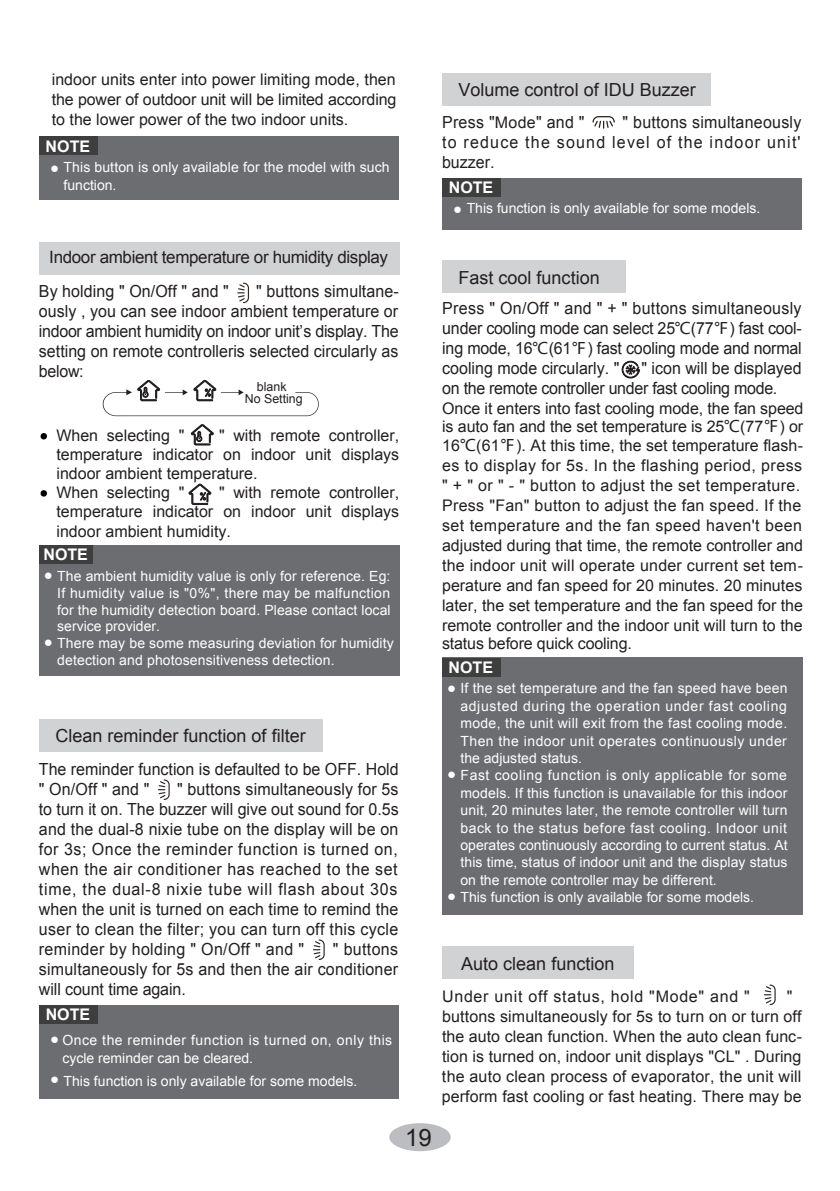
<style>
.page{position:relative;width:840px;height:1191px;background:#fff}
.page>*{position:absolute;margin:0;border:0;box-sizing:border-box;transform-origin:0 0}
.t1{font:24px "Arial";color:#231f20}
.t2{font:18px "Arial";color:#231f20}
.t3{font:17px "Arial";letter-spacing:-.02em;color:#231f20}
.t4{font:16.6px/20px "Arial";color:#231f20;text-align:justify;scale:.96 1}
.t5{font:16.6px/20px "Arial";letter-spacing:-.02em;color:#231f20;scale:.96 1}
.t6{font:16px/20px "Arial";color:#231f20}
.t7{font:16px "Arial";letter-spacing:.045em;color:#231f20}
.t8{font:700 16px "Arial";color:#fff}
.t9{font:14px/17.4px "Arial";letter-spacing:.005em;color:#fff;text-align:justify}
.t10{font:14px "Arial";letter-spacing:.035em;color:#fff}
.t11{font:14px "Arial";letter-spacing:.04em;color:#fff}
.t12{font:12.4px/12px "Arial";color:#231f20;text-align:center}
.s1{font-size:15px}
.s2{font-size:16px}
.s3{font-family:"Microsoft Ya Hei";font-size:16px}
.s4{font-family:"Microsoft Ya Hei"}
</style>
<div class="page">
<div style="left:389px;top:1123px;width:61px;height:28px;background:#bcbdc0;border-radius:50%"></div>
<div style="left:39px;top:137px;width:360px;height:63px;background:#6c6d70"></div>
<div style="left:39px;top:137px;width:59px;height:18px;background:#3e3e3f"></div>
<div style="left:39px;top:1005px;width:360px;height:93px;background:#6c6d70"></div>
<div style="left:39px;top:1005px;width:59px;height:18px;background:#3e3e3f"></div>
<div style="left:39px;top:719px;width:283px;height:32px;background:#d1d2d4"></div>
<div style="left:39px;top:242px;width:360px;height:32px;background:#d1d2d4"></div>
<svg style="left:158px;top:779px;width:12px;height:21px"></svg>
<svg style="left:313px;top:939px;width:11px;height:21px"></svg>
<svg style="left:237px;top:282px;width:12px;height:21px"></svg>
<svg style="left:764px;top:984px;width:11px;height:21px"></svg>
<svg style="left:41px;top:433px;width:6px;height:6px"></svg>
<svg style="left:41px;top:490px;width:6px;height:6px"></svg>
<svg style="left:190px;top:424px;width:24px;height:22px"></svg>
<svg style="left:103px;top:379px;width:215px;height:37px"></svg>
<svg style="left:188px;top:483px;width:23px;height:22px"></svg>
<div style="left:39px;top:545px;width:360px;height:130px;background:#6c6d70"></div>
<div style="left:39px;top:545px;width:54px;height:18px;background:#3e3e3f"></div>
<div style="left:442px;top:178px;width:359px;height:51px;background:#6c6d70"></div>
<div style="left:442px;top:178px;width:59px;height:18px;background:#3e3e3f"></div>
<div style="left:442px;top:73px;width:268px;height:32px;background:#d1d2d4"></div>
<div style="left:442px;top:261px;width:183px;height:32px;background:#d1d2d4"></div>
<svg style="left:592px;top:116px;width:22px;height:13px"></svg>
<div style="left:442px;top:658px;width:359px;height:257px;background:#6c6d70"></div>
<div style="left:442px;top:658px;width:58px;height:18px;background:#3e3e3f"></div>
<svg style="left:621px;top:361px;width:18px;height:17px"></svg>
<div style="left:442px;top:946px;width:191px;height:32px;background:#d1d2d4"></div>
<p class="t6" style="left:52px;top:69px;width:346px;text-align:justify">indoor units enter into power limiting mode, then the power of outdoor unit will be limited according to the lower power of the two indoor units.</p>
<p class="t8" style="left:46px;top:136px;width:46px">NOTE</p>
<p class="t9" style="left:64px;top:177px;width:54px">function.</p>
<p class="t9" style="left:50px;top:158px;width:341px"><span class="s1">●</span> This button is only available for the model with such</p>
<p class="t2" style="left:458px;top:78px;width:239px">Volume control of IDU Buzzer</p>
<p class="t4" style="left:442px;top:113px;width:375px;text-indent:180px">" buttons simultaneously to reduce the sound level of the indoor unit' buzzer.</p>
<p class="t4" style="left:442px;top:113px;width:150px">Press "<span class="s2">Mode</span>" and "</p>
<p class="t8" style="left:448px;top:177px;width:46px">NOTE</p>
<p class="t9" style="left:453px;top:200px;width:308px"><span class="s1">●</span> This function is only available for some models.</p>
<p class="t3" style="left:49px;top:246px;width:340px">Indoor ambient temperature or humidity display</p>
<p class="t4" style="left:39px;top:281px;width:199px">By holding " On/Off " and "</p>
<p class="t4" style="left:39px;top:281px;width:376px;text-indent:217px">" buttons simultane&shy;ously , you can see indoor ambient temperature or indoor ambient humidity on indoor unit’s display. The setting on remote controlleris selected circularly as below:</p>
<p class="t12" style="left:245px;top:381px;width:59px">blank<br>No Setting</p>
<p class="t6" style="left:56px;top:425px;width:129px">When selecting "</p>
<p class="t6" style="left:56px;top:425px;width:344px;line-height:19.2px;text-indent:162px">" with remote controller, temperature indicator on indoor unit displays indoor ambient temperature.<br>When selecting "</p>
<p class="t6" style="left:56px;top:483px;width:344px;line-height:19.2px;text-align:justify;text-indent:162px">" with remote controller, temperature indicator on indoor unit displays indoor ambient humidity.</p>
<p class="t8" style="left:43px;top:544px;width:46px">NOTE</p>
<p class="t9" style="left:57px;top:584px;width:335px;line-height:16.8px">If humidity value is "0%", there may be malfunction for the humidity detection board. Please contact local service provider.</p>
<p class="t9" style="left:57px;top:651px;width:279px">detection and photosensitiveness detection.</p>
<p class="t9" style="left:44px;top:567px;width:348px"><span class="s1">●</span> The ambient humidity value is only for reference. Eg:</p>
<p class="t9" style="left:44px;top:635px;width:351px"><span class="s1">●</span> There may be some measuring deviation for humidity</p>
<p class="t2" style="left:55px;top:724px;width:252px">Clean reminder function of filter</p>
<p class="t4" style="left:39px;top:759px;width:376px">The reminder function is defaulted to be OFF. Hold " On/Off " and "</p>
<p class="t4" style="left:39px;top:779px;width:376px;text-indent:138px">" buttons simultaneously for 5s to turn it on. The buzzer will give out sound for 0.5s and the dual-8 nixie tube on the display will be on for 3s; Once the reminder function is turned on, when the air conditioner has reached to the set time, the dual-8 nixie tube will flash about 30s when the unit is turned on each time to remind the user to clean the filter; you can turn off this cycle reminder by holding " On/Off " and "</p>
<p class="t4" style="left:39px;top:939px;width:375px;text-indent:294px">" buttons simultaneously for 5s and then the air conditioner will count time again.</p>
<p class="t8" style="left:46px;top:1004px;width:46px">NOTE</p>
<p class="t10" style="left:50px;top:1030px;width:343px"><span class="s1">●</span> Once the reminder function is turned on, only this</p>
<p class="t9" style="left:62px;top:1049px;width:192px">cycle reminder can be cleared.</p>
<p class="t9" style="left:50px;top:1072px;width:308px"><span class="s1">●</span> This function is only available for some models.</p>
<h1 class="t1" style="left:405px;top:1121px;width:28px">19</h1>
<p class="t2" style="left:458px;top:266px;width:143px">Fast cool function</p>
<p class="t4" style="left:442px;top:298px;width:376px">Press " On/Off " and " + " buttons simultaneously under cooling mode can select 25<span class="s3">℃</span>(77<span class="s3">℉</span>) fast cool&shy;ing mode, 16<span class="s3">℃</span>(61<span class="s3">℉</span>) fast cooling mode and normal cooling mode circularly. "</p>
<p class="t5" style="left:442px;top:358px;width:376px;text-indent:199px">" icon will be displayed on the remote controller under fast cooling mode.</p>
<p class="t6" style="left:442px;top:399px;width:362px;line-height:18px">Once it enters into fast cooling mode, the fan speed is auto fan and the set temperature is 25<span class="s4">℃</span>(77<span class="s4">℉</span>) or</p>
<p class="t6" style="left:442px;top:436px;width:362px">16<span class="s4">℃</span>(61<span class="s4">℉</span>). At this time, the set temperature flash&shy;es to display for 5s. In the flashing period, press " + " or " - " button to adjust the set temperature.<br>Press "Fan" button to adjust the fan speed. If the set temperature and the fan speed haven't been adjusted during that time, the remote controller and the indoor unit will operate under current set tem&shy;perature and fan speed for 20 minutes. 20 minutes later, the set temperature and the fan speed for the remote controller and the indoor unit will turn to the</p>
<p class="t6" style="left:442px;top:634px;width:191px">status before quick cooling.</p>
<p class="t8" style="left:448px;top:657px;width:46px">NOTE</p>
<p class="t9" style="left:447px;top:680px;width:342px"><span class="s1">●</span> If the set temperature and the fan speed have been</p>
<p class="t9" style="left:460px;top:697px;width:328px">adjusted during the operation under fast cooling mode, the unit will exit from the fast cooling mode.<br>Then the indoor unit operates continuously under the adjusted status.</p>
<p class="t9" style="left:460px;top:784px;width:328px">models. If this function is unavailable for this indoor unit, 20 minutes later, the remote controller will turn back to the status before fast cooling. Indoor unit operates continuously according to current status. At this time, status of indoor unit and the display status on the remote controller may be different.</p>
<p class="t11" style="left:447px;top:766px;width:341px"><span class="s1">●</span> Fast cooling function is only applicable for some</p>
<p class="t9" style="left:447px;top:888px;width:308px"><span class="s1">●</span> This function is only available for some models.</p>
<p class="t2" style="left:461px;top:951px;width:155px">Auto clean function</p>
<p class="t7" style="left:442px;top:985px;width:309px">Under unit off status, hold "Mode" and "</p>
<p class="t6" style="left:441px;top:986px;width:361px;text-indent:345px">" buttons simultaneously for 5s to turn on or turn off the auto clean function. When the auto clean func&shy;tion is turned on, indoor unit displays "CL" . During the auto clean process of evaporator, the unit will perform fast cooling or fast heating. There may be</p>
</div>
